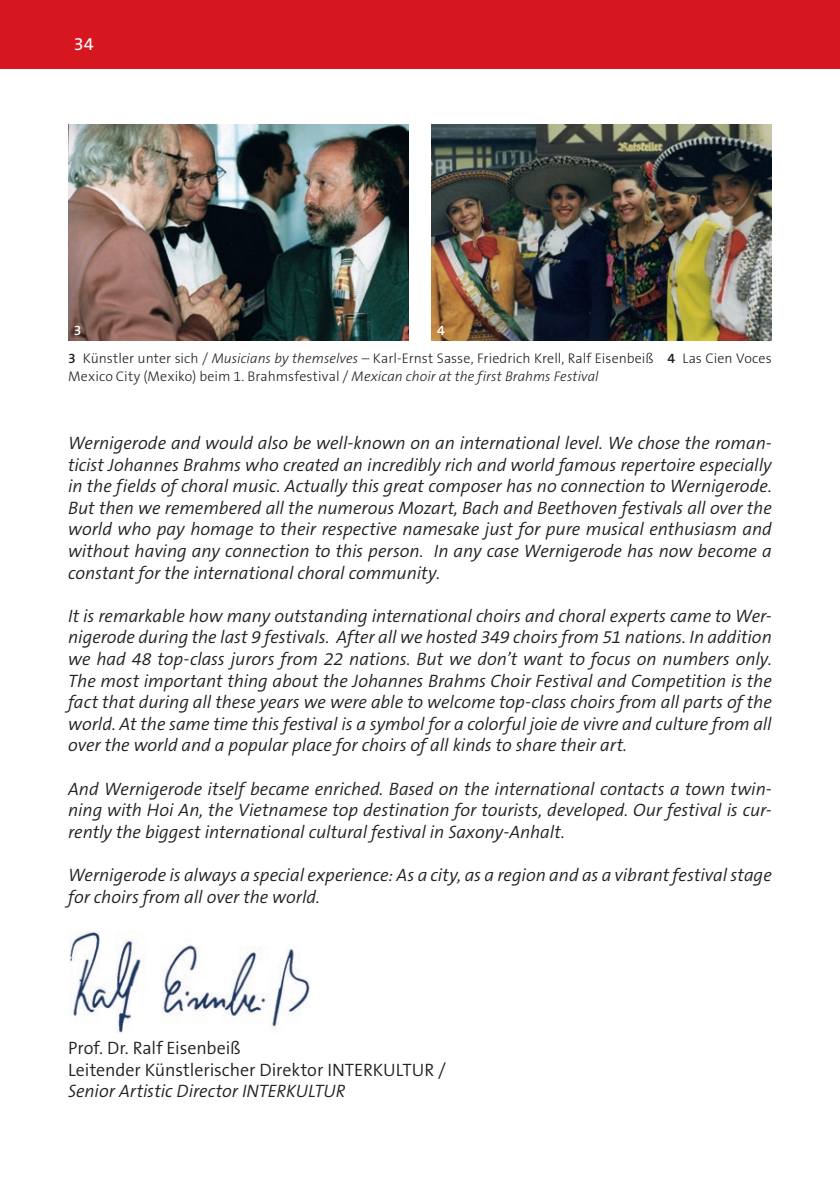
<style>
.page{position:relative;width:840px;height:1191px;background:#fff}
.page>*{position:absolute;margin:0;border:0;box-sizing:border-box;transform-origin:0 0}
.t1{font:italic 300 18px/21.6px "The Sans B4";letter-spacing:-.005em;color:#231f20;text-align:justify}
.t2{font:300 18px/21.6px "The Sans B4";letter-spacing:-.005em;color:#231f20}
.t3{font:18px "The Sans B5 Plain";color:#fff}
.t4{font:300 14px/18px "The Sans B3";letter-spacing:.005em;color:#231f20}
.t5{font:600 14px "The Sans B6";color:#fff}
.s1{font-family:"The Sans B6";font-weight:600}
.s2{font-style:italic}
</style>
<div class="page">
<img style="left:69px;top:931px;width:241px;height:102px">
<div style="left:0;top:0;width:839px;height:68px;background:#d7171f"></div>
<img style="left:68px;top:125px;width:340px;height:216px">
<img style="left:431px;top:125px;width:340px;height:216px">
<p class="t3" style="left:74px;top:34px;width:21px">34</p>
<p class="t5" style="left:74px;top:323px;width:9px">3</p>
<p class="t5" style="left:437px;top:323px;width:9px">4</p>
<p class="t4" style="left:68px;top:349px;width:704px"><span class="s1">3</span> Künstler unter sich / <span class="s2">Musicians by themselves</span> – Karl-Ernst Sasse, Friedrich Krell, Ralf Eisenbeiß <span class="s1">4</span> Las Cien Voces<br>Mexico City (Mexiko) beim 1. Brahmsfestival / <span class="s2">Mexican choir at the first Brahms Festival</span></p>
<p class="t1" style="left:68px;top:432px;width:704px">Wernigerode and would also be well-known on an international level. We chose the roman&shy;ticist Johannes Brahms who created an incredibly rich and world famous repertoire especially in the fields of choral music. Actually this great composer has no connection to Wernigerode.<br>But then we remembered all the numerous Mozart, Bach and Beethoven festivals all over the world who pay homage to their respective namesake just for pure musical enthusiasm and without having any connection to this person. In any case Wernigerode has now become a constant for the international choral community.</p>
<p class="t1" style="left:68px;top:605px;width:704px">It is remarkable how many outstanding international choirs and choral experts came to Wer&shy;nigerode during the last 9 festivals. After all we hosted 349 choirs from 51 nations. In addition we had 48 top-class jurors from 22 nations. But we don’t want to focus on numbers only.<br>The most important thing about the Johannes Brahms Choir Festival and Competition is the fact that during all these years we were able to welcome top-class choirs from all parts of the world. At the same time this festival is a symbol for a colorful joie de vivre and culture from all over the world and a popular place for choirs of all kinds to share their art.</p>
<p class="t1" style="left:68px;top:778px;width:704px">And Wernigerode itself became enriched. Based on the international contacts a town twin&shy;ning with Hoi An, the Vietnamese top destination for tourists, developed. Our festival is cur&shy;rently the biggest international cultural festival in Saxony-Anhalt.</p>
<p class="t1" style="left:68px;top:864px;width:704px">Wernigerode is always a special experience: As a city, as a region and as a vibrant festival stage for choirs from all over the world.</p>
<p class="t2" style="left:68px;top:1037px;width:379px">Prof. Dr. Ralf Eisenbeiß<br>Leitender Künstlerischer Direktor INTERKULTUR /</p>
<p class="t1" style="left:68px;top:1080px;width:279px">Senior Artistic Director INTERKULTUR</p>
</div>
